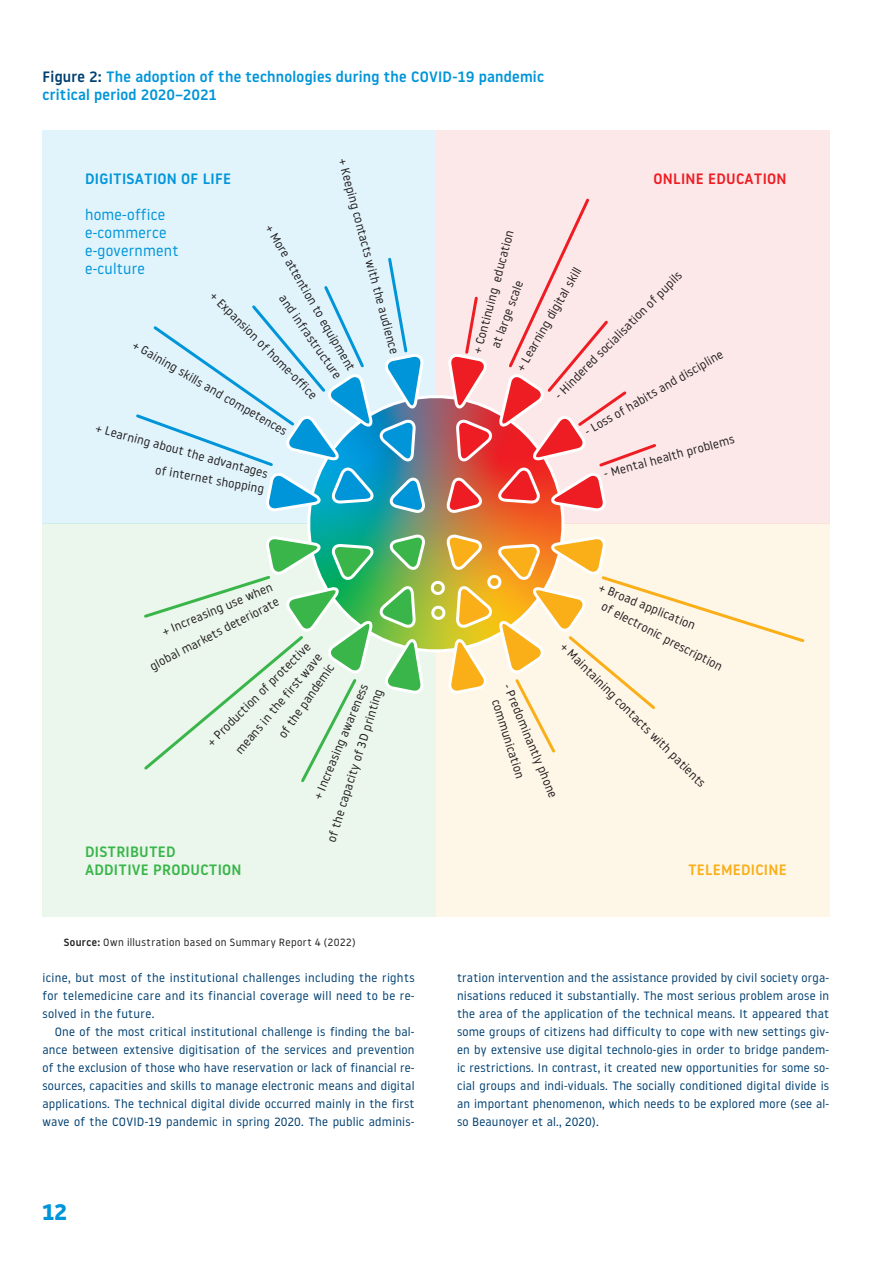
<style>
.page{position:relative;width:893px;height:1263px;background:#fff}
.page>*{position:absolute;margin:0;border:0;box-sizing:border-box;transform-origin:0 0}
.t1{font:700 22.5px "Noway";color:#0095d9}
.t2{font:500 15px/18px "Noway";letter-spacing:.015em;color:#0095d9}
.t3{font:15px/18px "Noway";letter-spacing:.015em;color:#0095d9}
.t4{font:500 15px/18px "Noway";letter-spacing:.015em;color:#3ab54a}
.t5{font:500 15px "Noway";letter-spacing:.015em;color:#ee1d23}
.t6{font:500 15px "Noway";letter-spacing:.015em;color:#faaf18}
.t7{font:12px/18px "Noway";letter-spacing:.015em;color:#004071;text-align:justify}
.t8{font:12px "Noway";color:#231f20}
.t9{font:10.5px "Noway";letter-spacing:.04em;color:#231f20}
.s1{color:#004071}
.s2{font-weight:500}
</style>
<div class="page">
<div style="left:43px;top:130px;width:393px;height:394px;background:#e1f4fc"></div>
<div style="left:436px;top:130px;width:393px;height:394px;background:#fde8e9"></div>
<div style="left:43px;top:524px;width:393px;height:393px;background:#ebf7ed"></div>
<div style="left:436px;top:524px;width:393px;height:393px;background:#fef7e8"></div>
<svg style="left:292px;top:395px;width:288px;height:138px;background:#958b71"></svg>
<svg style="left:445px;top:198px;width:211px;height:316px"></svg>
<svg style="left:136px;top:257px;width:290px;height:258px"></svg>
<svg style="left:144px;top:533px;width:661px;height:249px"></svg>
<p class="t2" style="left:43px;top:67px;width:503px"><span class="s1">Figure 2:</span> The adoption of the technologies during the COVID-19 pandemic critical period 2020–2021</p>
<p class="t8" style="left:350px;top:157px;width:203px;rotate:75deg">+ Keeping contacts with the audience</p>
<p class="t2" style="left:85px;top:170px;width:148px">DIGITISATION OF LIFE</p>
<p class="t3" style="left:85px;top:205px;width:95px">home-office e-commerce e-government e-culture</p>
<p class="t8" style="left:276px;top:222px;width:168px;rotate:60deg">+ More attention to equipment</p>
<p class="t8" style="left:218px;top:288px;width:146px;rotate:45deg">+ Expansion of home-office</p>
<p class="t8" style="left:288px;top:291px;width:101px;rotate:55deg">and infrastructure</p>
<p class="t8" style="left:138px;top:337px;width:177px;rotate:30deg">+ Gaining skills and competences</p>
<p class="t8" style="left:98px;top:420px;width:179px;rotate:15deg">+ Learning about the advantages</p>
<p class="t8" style="left:157px;top:462px;width:112px;rotate:10deg">of internet shopping</p>
<p class="t8" style="left:147px;top:660px;width:145px;rotate:-28deg">global markets deteriorate</p>
<p class="t8" style="left:193px;top:611px;width:30px;rotate:-23deg">asing</p>
<p class="t8" style="left:160px;top:624px;width:31px;rotate:-23deg">+ Incr</p>
<p class="t8" style="left:204px;top:738px;width:142px;rotate:-45deg">+ Production of protective</p>
<p class="t8" style="left:232px;top:747px;width:129px;rotate:-50deg">means in the first wave</p>
<p class="t8" style="left:275px;top:732px;width:89px;rotate:-55deg">of the pandemic</p>
<p class="t8" style="left:324px;top:839px;width:160px;rotate:-73deg">of the capacity of 3D printing</p>
<p class="t8" style="left:341px;top:719px;width:32px;rotate:-67deg">arene</p>
<p class="t8" style="left:326px;top:756px;width:33px;rotate:-67deg">snga</p>
<p class="t8" style="left:315px;top:783px;width:25px;rotate:-67deg">ncre</p>
<p class="t4" style="left:85px;top:842px;width:158px">DISTRIBUTED<br>ADDITIVE PRODUCTION</p>
<p class="t9" style="left:64px;top:935px;width:293px"><span class="s2">Source:</span> Own illustration based on Summary Report 4 (2022)</p>
<p class="t7" style="left:43px;top:968px;width:374px">icine, but most of the institutional challenges including the rights for telemedicine care and its financial coverage will need to be re&shy;solved in the future.</p>
<p class="t7" style="left:43px;top:1022px;width:374px;text-indent:12px">One of the most critical institutional challenge is finding the bal&shy;ance between extensive digitisation of the services and prevention of the exclusion of those who have reservation or lack of financial re&shy;sources, capacities and skills to manage electronic means and digital applications. The technical digital divide occurred mainly in the first wave of the COVID-19 pandemic in spring 2020. The public adminis-</p>
<h1 class="t1" style="left:43px;top:1199px;width:26px">12</h1>
<p class="t5" style="left:654px;top:169px;width:135px">ONLINE EDUCATION</p>
<p class="t8" style="left:469px;top:351px;width:128px;rotate:-75deg">+ Continuing education</p>
<p class="t8" style="left:513px;top:365px;width:119px;rotate:-60deg">+ Learning digital skill</p>
<p class="t8" style="left:551px;top:391px;width:176px;rotate:-45deg">- Hindered socialisation of pupils</p>
<p class="t8" style="left:487px;top:345px;width:73px;rotate:-70deg">at large scale</p>
<p class="t8" style="left:581px;top:425px;width:159px;rotate:-30deg">- Loss of habits and discipline</p>
<p class="t8" style="left:602px;top:466px;width:136px;rotate:-15deg">- Mental health problems</p>
<p class="t8" style="left:504px;top:697px;width:84px;rotate:73deg">communication</p>
<p class="t8" style="left:529px;top:716px;width:40px;rotate:68deg">minant</p>
<p class="t8" style="left:603px;top:579px;width:35px;rotate:23deg">+ Broa</p>
<p class="t8" style="left:643px;top:596px;width:61px;rotate:23deg">app ication</p>
<p class="t8" style="left:569px;top:639px;width:200px;rotate:45deg">+ Maintaining contacts with patients</p>
<p class="t8" style="left:606px;top:598px;width:136px;rotate:28deg">of electronic prescription</p>
<p class="t6" style="left:688px;top:859px;width:100px">TELEMEDICINE</p>
<p class="t7" style="left:457px;top:968px;width:374px">tration intervention and the assistance provided by civil society orga&shy;nisations reduced it substantially. The most serious problem arose in the area of the application of the technical means. It appeared that some groups of citizens had difficulty to cope with new settings giv&shy;en by extensive use digital technolo-gies in order to bridge pandem&shy;ic restrictions. In contrast, it created new opportunities for some so&shy;cial groups and indi-viduals. The socially conditioned digital divide is an important phenomenon, which needs to be explored more (see al&shy;so Beaunoyer et al., 2020).</p>
</div>
